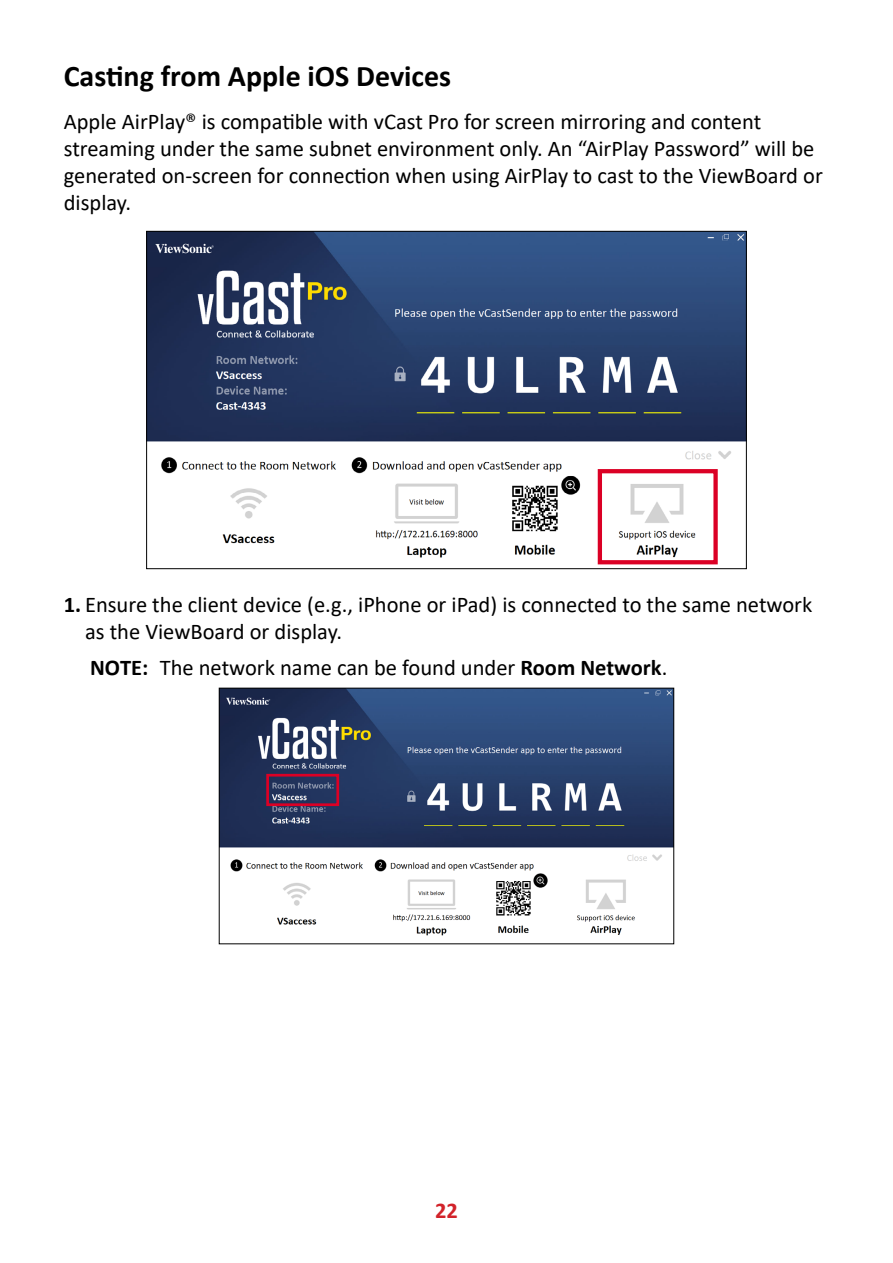
<style>
.page{position:relative;width:893px;height:1263px;background:#fff}
.page>*{position:absolute;margin:0;border:0;box-sizing:border-box;transform-origin:0 0}
.t1{font:700 30px "Calibri";color:#000}
.t2{font:22.5px/27px "Calibri";color:#000}
.t3{font:700 22.5px "Calibri";color:#d2232a}
.s1{font-weight:700}
</style>
<div class="page">
<img style="left:148px;top:233px;width:597px;height:332px">
<div style="left:598px;top:469px;width:120px;height:95px;border:4px solid #db0025"></div>
<img style="left:221px;top:690px;width:451px;height:246px">
<div style="left:219px;top:688px;width:455px;height:256px;border:1px solid #000"></div>
<div style="left:266px;top:774px;width:73px;height:32px;border:3px solid #db0025"></div>
<h1 class="t1" style="left:64px;top:55px;width:389px">Casting from Apple iOS Devices</h1>
<p class="t2" style="left:64px;top:108px;width:761px">Apple AirPlay® is compatible with vCast Pro for screen mirroring and content streaming under the same subnet environment only. An “AirPlay Password” will be generated on-screen for connection when using AirPlay to cast to the ViewBoard or display.</p>
<p class="t2" style="left:85px;top:591px;width:729px;text-indent:-21px"><span class="s1">1.</span> Ensure the client device (e.g., iPhone or iPad) is connected to the same network as the ViewBoard or display.</p>
<p class="t2" style="left:90px;top:653px;width:579px"><span class="s1">NOTE:</span> The network name can be found under <span class="s1">Room Network</span>.</p>
<p class="t3" style="left:435px;top:1194px;width:24px">22</p>
</div>
